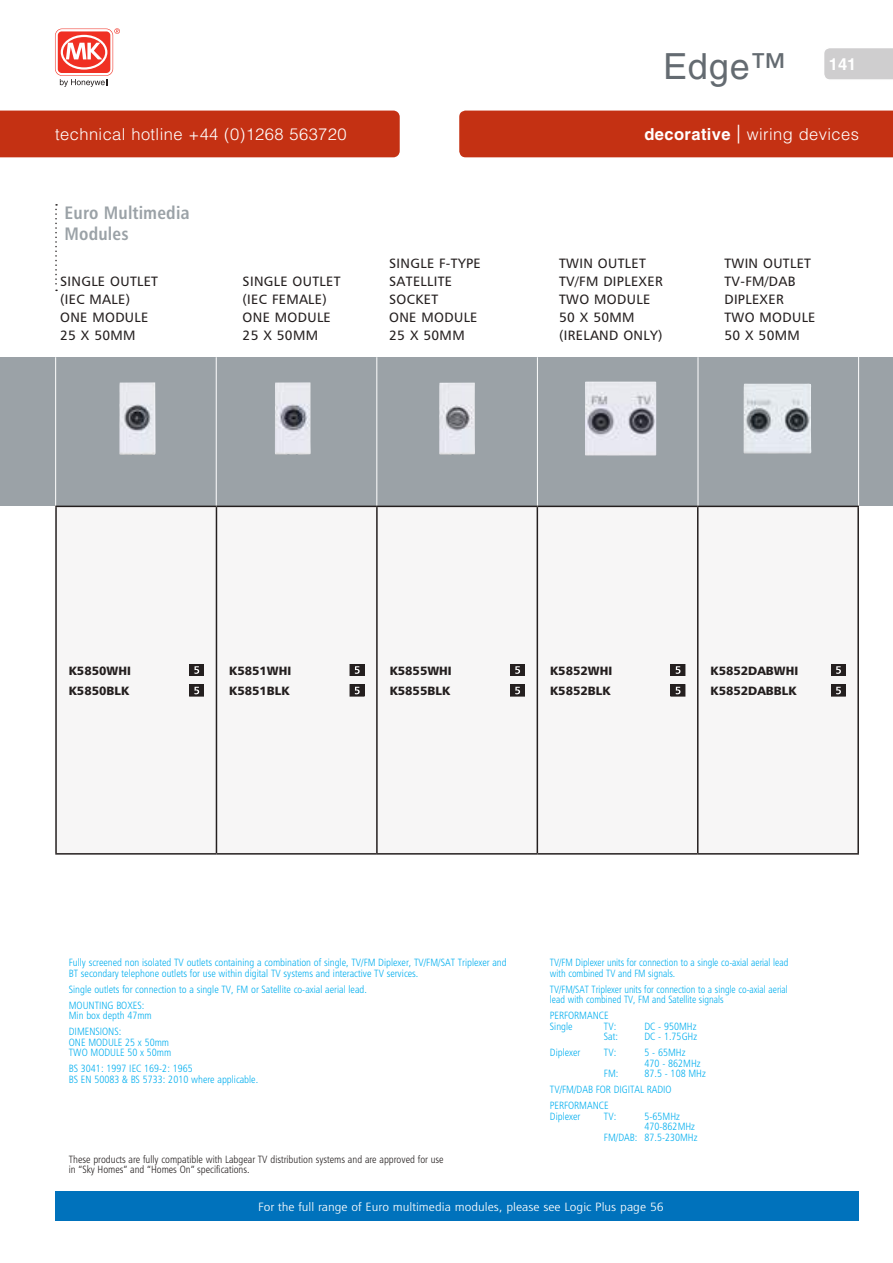
<style>
.page{position:relative;width:893px;height:1263px;background:#fff}
.page>*{position:absolute;margin:0;border:0;box-sizing:border-box;transform-origin:0 0}
.t1{font:36px "Helvetica LT Std";color:#646b71}
.t2{font:18px/21px "Humanist 777 BT Bold Condensed B";letter-spacing:.01em;color:#9ba2a7}
.t3{font:300 16.5px "Helvetica LT Std";letter-spacing:.025em;color:#fff}
.t4{font:13.5px/18px "Humanist 777 BT Roman B";letter-spacing:.025em;color:#241f1f}
.t5{font:12px/20.5px "Humanist 777 BT Black B";color:#241f1f}
.t6{font:12px "Humanist 777 BT Light Condensed B";color:#fff;scale:1.21 1}
.t7{font:10.5px/10.5px "Humanist 777 BT Light Condensed B";color:#00aeef}
.t8{font:10.5px/10.5px "Humanist 777 BT Light Condensed B";color:#00aeef;scale:.95 1}
.t9{font:10.5px/10.5px "Humanist 777 BT Light Condensed B";color:#241f1f}
.s1{font-weight:700}
.s2{font-weight:400;font-size:24.75px}
</style>
<div class="page">
<div style="left:459px;top:111px;width:434px;height:46px;background:#c43113"></div>
<svg style="left:824px;top:48px;width:69px;height:32px;background:#d0cfd0"></svg>
<div style="left:0;top:111px;width:400px;height:46px;background:#c43113"></div>
<svg style="left:55px;top:28px;width:65px;height:59px"></svg>
<div style="left:0;top:357px;width:893px;height:148px;background:#9ba2a7"></div>
<svg style="left:55px;top:204px;width:2px;height:87px"></svg>
<img style="left:119px;top:382px;width:37px;height:73px">
<img style="left:275px;top:382px;width:36px;height:73px">
<img style="left:439px;top:383px;width:36px;height:72px">
<img style="left:585px;top:382px;width:71px;height:74px">
<hr style="left:376px;top:357px;width:1px;height:149px;background:#fff">
<hr style="left:216px;top:357px;width:1px;height:149px;background:#fff">
<hr style="left:537px;top:357px;width:1px;height:149px;background:#fff">
<hr style="left:698px;top:357px;width:1px;height:149px;background:#fff">
<hr style="left:858px;top:357px;width:1px;height:149px;background:#fff">
<hr style="left:55px;top:357px;width:1px;height:149px;background:#fff">
<div style="left:57px;top:507px;width:800px;height:346px;background:#f7f6f6"></div>
<hr style="left:216px;top:507px;width:1px;height:346px;background:#241f1f">
<hr style="left:376px;top:507px;width:2px;height:346px;background:#241f1f">
<hr style="left:537px;top:507px;width:1px;height:346px;background:#241f1f">
<hr style="left:697px;top:507px;width:1px;height:346px;background:#241f1f">
<hr style="left:857px;top:507px;width:2px;height:346px;background:#241f1f">
<hr style="left:55px;top:853px;width:161px;height:2px;background:#241f1f">
<hr style="left:216px;top:853px;width:161px;height:2px;background:#241f1f">
<hr style="left:377px;top:853px;width:160px;height:2px;background:#241f1f">
<hr style="left:537px;top:853px;width:161px;height:2px;background:#241f1f">
<hr style="left:698px;top:853px;width:161px;height:2px;background:#241f1f">
<hr style="left:55px;top:507px;width:2px;height:346px;background:#241f1f">
<hr style="left:55px;top:506px;width:161px;height:1px;background:#241f1f">
<hr style="left:216px;top:506px;width:161px;height:1px;background:#241f1f">
<hr style="left:377px;top:506px;width:160px;height:1px;background:#241f1f">
<hr style="left:537px;top:506px;width:161px;height:1px;background:#241f1f">
<hr style="left:698px;top:506px;width:161px;height:1px;background:#241f1f">
<div style="left:190px;top:664px;width:14px;height:12px;background:#241f1f"></div>
<svg style="left:194px;top:666px;width:5px;height:8px"></svg>
<svg style="left:192px;top:686px;width:10px;height:8px"></svg>
<div style="left:190px;top:684px;width:14px;height:12px;border:1px solid #241f1f"></div>
<svg style="left:194px;top:687px;width:5px;height:7px"></svg>
<div style="left:350px;top:664px;width:14px;height:12px;background:#241f1f"></div>
<svg style="left:355px;top:666px;width:5px;height:8px"></svg>
<div style="left:350px;top:685px;width:14px;height:11px;background:#241f1f"></div>
<div style="left:350px;top:684px;width:14px;height:12px;border:1px solid #241f1f"></div>
<svg style="left:355px;top:687px;width:5px;height:7px"></svg>
<div style="left:510px;top:664px;width:14px;height:12px;background:#241f1f"></div>
<div style="left:510px;top:664px;width:15px;height:12px;border:1px solid #241f1f"></div>
<svg style="left:515px;top:666px;width:5px;height:8px"></svg>
<div style="left:510px;top:685px;width:14px;height:11px;background:#241f1f"></div>
<div style="left:510px;top:684px;width:15px;height:12px;border:1px solid #241f1f"></div>
<svg style="left:515px;top:687px;width:5px;height:7px"></svg>
<svg style="left:673px;top:666px;width:10px;height:8px"></svg>
<div style="left:671px;top:664px;width:14px;height:12px;border:1px solid #241f1f"></div>
<svg style="left:676px;top:666px;width:4px;height:8px"></svg>
<svg style="left:673px;top:686px;width:10px;height:8px"></svg>
<div style="left:671px;top:684px;width:14px;height:12px;border:1px solid #241f1f"></div>
<svg style="left:676px;top:687px;width:4px;height:7px"></svg>
<div style="left:831px;top:664px;width:14px;height:12px;background:#241f1f"></div>
<svg style="left:836px;top:666px;width:5px;height:8px"></svg>
<div style="left:831px;top:685px;width:14px;height:11px;background:#241f1f"></div>
<div style="left:831px;top:684px;width:14px;height:12px;border:1px solid #241f1f"></div>
<svg style="left:836px;top:687px;width:5px;height:7px"></svg>
<img style="left:743px;top:384px;width:68px;height:70px">
<div style="left:55px;top:1191px;width:804px;height:30px;background:#0072bc"></div>
<h1 class="t1" style="left:663px;top:46px;width:195px">Edge™ <sup>141</sup></h1>
<h3 class="t3" style="left:55px;top:124px;width:293px">technical hotline +44 (0)1268 563720</h3>
<h3 class="t3" style="left:644px;top:124px;width:216px"><span class="s1">decorative</span> <span class="s2">|</span> wiring devices</h3>
<h2 class="t2" style="left:65px;top:201px;width:126px">Euro Multimedia<br>Modules</h2>
<p class="t4" style="left:60px;top:272px;width:9px">SINGLE</p>
<p class="t4" style="left:110px;top:272px;width:9px">OUTLET</p>
<p class="t4" style="left:60px;top:290px;width:12px">(IEC</p>
<p class="t4" style="left:90px;top:290px;width:10px">MALE</p>
<p class="t4" style="left:60px;top:290px;width:90px;text-indent:66px">)<br>ONE MODULE<br>25 X 50MM</p>
<p class="t4" style="left:243px;top:272px;width:9px">SINGLE</p>
<p class="t4" style="left:293px;top:272px;width:9px">OUTLET</p>
<p class="t4" style="left:243px;top:290px;width:12px">(IEC</p>
<p class="t4" style="left:272px;top:290px;width:10px">FEMALE</p>
<p class="t4" style="left:243px;top:290px;width:90px;text-indent:80px">)<br>ONE MODULE<br>25 X 50MM</p>
<p class="t4" style="left:389px;top:254px;width:9px">SINGLE</p>
<p class="t4" style="left:439px;top:254px;width:35px">F-TYPE</p>
<p class="t4" style="left:389px;top:272px;width:90px">SATELLITE<br>SOCKET<br>ONE MODULE<br>25 X 50MM</p>
<p class="t4" style="left:559px;top:254px;width:52px">TWIN OUTLET<br>TV/FM DIPLE</p>
<p class="t4" style="left:559px;top:272px;width:105px;text-indent:79px">XER<br>TWO MODULE<br>50 X 50MM (IRELAND ONLY)</p>
<p class="t4" style="left:724px;top:254px;width:73px">TWIN OUTLET<br>TV-FM/DAB<br>DIPLE</p>
<p class="t4" style="left:724px;top:290px;width:63px;text-indent:35px">XER<br>TWO MODULE<br>50 X 50MM</p>
<p class="t5" style="left:69px;top:660px;width:64px">K5850WHI<br>K5850BLK</p>
<p class="t5" style="left:229px;top:660px;width:64px">K5851WHI<br>K5851BLK</p>
<p class="t5" style="left:390px;top:660px;width:64px">K5855WHI<br>K5855BLK</p>
<p class="t5" style="left:550px;top:660px;width:64px">K5852WHI<br>K5852BLK</p>
<p class="t5" style="left:710px;top:660px;width:89px">K5852DABWHI<br>K5852DABBLK</p>
<p class="t7" style="left:69px;top:957px;width:439px">Fully screened non isolated TV outlets containing a combination of single, TV/FM Diplexer, TV/FM/SAT Triplexer and<br>BT secondary telephone outlets for use within digital TV systems and interactive TV services.</p>
<p class="t7" style="left:69px;top:981px;width:300px;line-height:16px">Single outlets for connection to a single TV, FM or Satellite co-axial aerial lead.<br>MOUNTIN</p>
<p class="t7" style="left:69px;top:999px;width:85px;text-indent:39px">G BOXES:<br>M in box depth 47mm</p>
<p class="t7" style="left:69px;top:1026px;width:12px">DIMEN</p>
<p class="t7" style="left:95px;top:1026px;width:27px">SIONS:</p>
<p class="t7" style="left:69px;top:1036px;width:7px">ONE</p>
<p class="t7" style="left:88px;top:1036px;width:82px">MODULE 25 x 50mm</p>
<p class="t7" style="left:69px;top:1047px;width:8px">TWO</p>
<p class="t7" style="left:69px;top:1044px;width:126px;line-height:16px;text-align:center">MODULE 50 x 50mm<br>BS 3041: 1997 IEC 169-2: 1965</p>
<p class="t7" style="left:69px;top:1073px;width:191px">BS EN 50083 &amp; BS 5733: 2010 where applicable.</p>
<p class="t9" style="left:69px;top:1154px;width:376px">These products are fully compatible with Labgear TV distribution systems and are approved for use in “Sky Homes” and “Homes On” specifications.</p>
<p class="t8" style="left:550px;top:957px;width:252px">TV/FM Diplexer units for connection to a single co-axial aerial lead with combined TV and FM signals.</p>
<p class="t8" style="left:550px;top:984px;width:252px">TV/FM/SAT Triplexer units for connection to a single co-axial aerial lead with combined TV, FM and Satellite signals</p>
<p class="t7" style="left:550px;top:1010px;width:37px">PERFORMAN</p>
<p class="t7" style="left:599px;top:1010px;width:10px">CE</p>
<p class="t7" style="left:550px;top:1021px;width:43px">Single T</p>
<p class="t7" style="left:608px;top:1021px;width:9px">V:</p>
<p class="t7" style="left:644px;top:1021px;width:54px">DC - 950M Hz</p>
<p class="t7" style="left:604px;top:1031px;width:16px">Sat:</p>
<p class="t7" style="left:644px;top:1031px;width:54px">DC - 1.75GHz</p>
<p class="t7" style="left:550px;top:1047px;width:46px">Diplexer T</p>
<p class="t7" style="left:608px;top:1047px;width:9px">V:</p>
<p class="t7" style="left:644px;top:1047px;width:58px">5 - 65MHz<br>470 - 862M Hz</p>
<p class="t7" style="left:604px;top:1068px;width:16px">FM:</p>
<p class="t7" style="left:644px;top:1068px;width:63px">87.5 - 108 MHz</p>
<p class="t7" style="left:550px;top:1084px;width:83px">TV/FM/DAB FOR DI GITAL</p>
<p class="t7" style="left:647px;top:1084px;width:21px">RADIO</p>
<p class="t7" style="left:550px;top:1100px;width:37px">PERFORMAN</p>
<p class="t7" style="left:599px;top:1100px;width:10px">CE</p>
<p class="t7" style="left:550px;top:1111px;width:46px">Diplexer T</p>
<p class="t7" style="left:608px;top:1111px;width:9px">V:</p>
<p class="t7" style="left:644px;top:1111px;width:37px">5-65M Hz</p>
<p class="t7" style="left:644px;top:1121px;width:52px">470-862M Hz</p>
<p class="t7" style="left:604px;top:1132px;width:95px">FM/DAB: 87.5-230M Hz</p>
<p class="t6" style="left:258px;top:1199px;width:337px">For the full range of Euro multimedia modules, please see Logic Plus page 56</p>
</div>
